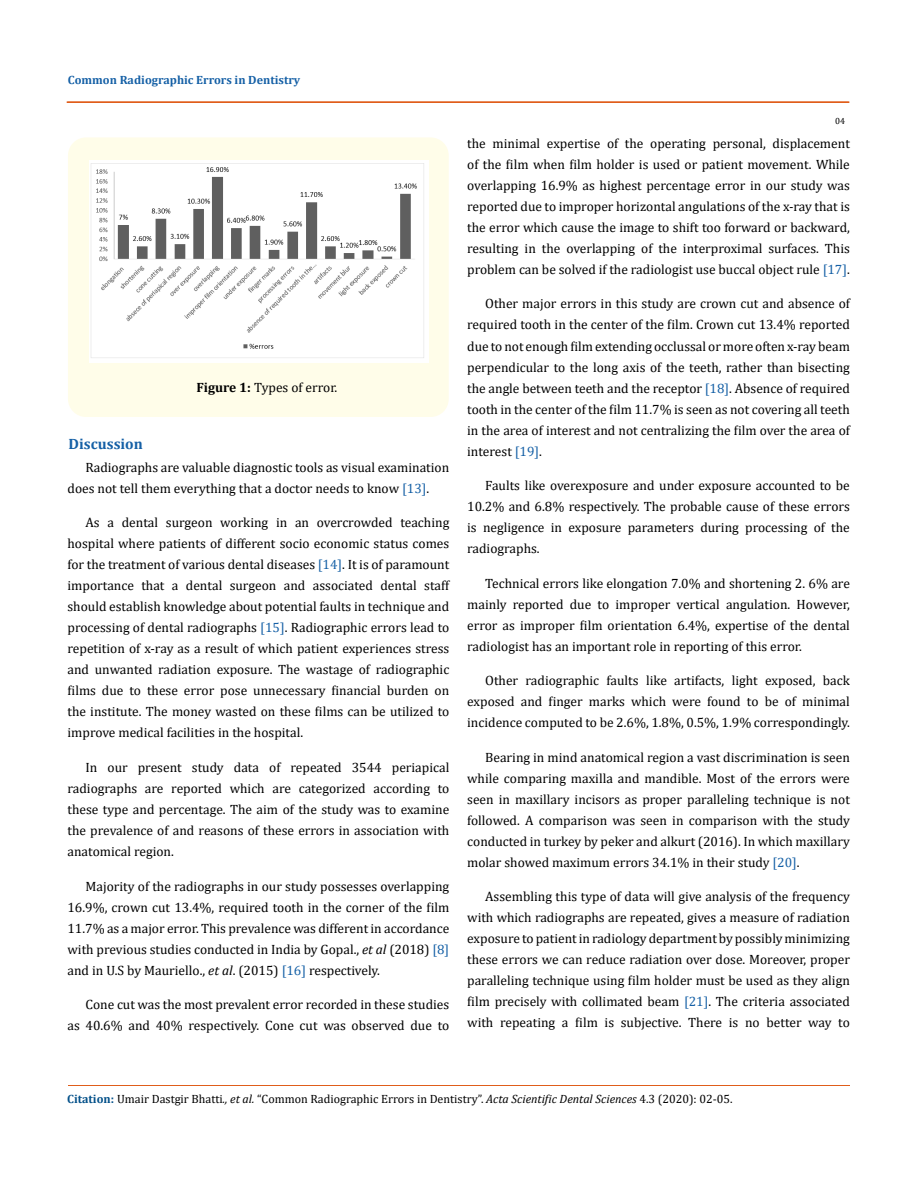
<style>
.page{position:relative;width:917px;height:1188px;background:#fff}
.page>*{position:absolute;margin:0;border:0;box-sizing:border-box;transform-origin:0 0}
.t1{font:700 15px "Cambria";color:#1560a6}
.t2{font:13.5px/21px "Cambria";color:#000;text-align:justify}
.t3{font:12px "Cambria";color:#000}
.t4{font:700 12px "Cambria";color:#1560a6}
.t5{font:9px "Cambria";color:#000}
.s1{font-weight:700}
.s2{color:#1560a6}
.s3{font-style:italic}
.s4{font-weight:700;color:#035089}
</style>
<div class="page">
<div style="left:68px;top:137px;width:380px;height:280px;background:#fffde9;border-radius:18px"></div>
<img style="left:89px;top:160px;width:339px;height:202px">
<div style="left:67px;top:102px;width:782px;height:1px;border:1px solid #e05d1a"></div>
<hr style="left:68px;top:1085px;width:781px;height:1px;background:#e05d1a">
<p class="t4" style="left:68px;top:71px;width:234px">Common Radiographic Errors in Dentistry</p>
<p class="t1" style="left:69px;top:433px;width:76px">Discussion</p>
<p class="t2" style="left:196px;top:376px;width:143px"><span class="s1">Figure 1:</span> Types of error.</p>
<p class="t2" style="left:67px;top:457px;width:383px;text-indent:18px">Radiographs are valuable diagnostic tools as visual examination does not tell them everything that a doctor needs to know <span class="s2">[13]</span>.</p>
<p class="t2" style="left:67px;top:512px;width:383px;text-indent:18px">As a dental surgeon working in an overcrowded teaching hospital where patients of different socio economic status comes for the treatment of various dental diseases <span class="s2">[14]</span>. It is of paramount importance that a dental surgeon and associated dental staff should establish knowledge about potential faults in technique and processing of dental radiographs <span class="s2">[15]</span>. Radiographic errors lead to repetition of x-ray as a result of which patient experiences stress and unwanted radiation exposure. The wastage of radiographic films due to these error pose unnecessary financial burden on the institute. The money wasted on these films can be utilized to improve medical facilities in the hospital.</p>
<p class="t2" style="left:67px;top:757px;width:383px;text-indent:18px">In our present study data of repeated 3544 periapical radiographs are reported which are categorized according to these type and percentage. The aim of the study was to examine the prevalence of and reasons of these errors in association with anatomical region.</p>
<p class="t2" style="left:67px;top:875px;width:383px;text-indent:18px">Majority of the radiographs in our study possesses overlapping 16.9%, crown cut 13.4%, required tooth in the corner of the film 11.7% as a major error. This prevalence was different in accordance with previous studies conducted in India by Gopal., <span class="s3">et al</span> (2018) <span class="s2">[8] </span>and in U.S by Mauriello., <span class="s3">et al</span>. (2015) <span class="s2">[16]</span> respectively.</p>
<p class="t2" style="left:67px;top:994px;width:383px;text-align:right">Cone cut was the most prevalent error recorded in these studies<br>as 40.6% and 40% respectively. Cone cut was observed due to</p>
<p class="t5" style="left:835px;top:115px;width:11px">04</p>
<p class="t2" style="left:467px;top:133px;width:384px">the minimal expertise of the operating personal, displacement of the film when film holder is used or patient movement. While overlapping 16.9% as highest percentage error in our study was reported due to improper horizontal angulations of the x-ray that is the error which cause the image to shift too forward or backward, resulting in the overlapping of the interproximal surfaces. This problem can be solved if the radiologist use buccal object rule <span class="s2">[17]</span>.</p>
<p class="t2" style="left:467px;top:293px;width:384px;text-indent:18px">Other major errors in this study are crown cut and absence of required tooth in the center of the film. Crown cut 13.4% reported due to not enough film extending occlussal or more often x-ray beam perpendicular to the long axis of the teeth, rather than bisecting the angle between teeth and the receptor <span class="s2">[18]</span>. Absence of required tooth in the center of the film 11.7% is seen as not covering all teeth in the area of interest and not centralizing the film over the area of interest <span class="s2">[19]</span>.</p>
<p class="t2" style="left:467px;top:475px;width:384px;text-indent:18px">Faults like overexposure and under exposure accounted to be 10.2% and 6.8% respectively. The probable cause of these errors is negligence in exposure parameters during processing of the radiographs.</p>
<p class="t2" style="left:467px;top:572px;width:384px;text-indent:18px">Technical errors like elongation 7.0% and shortening 2. 6% are mainly reported due to improper vertical angulation. However, error as improper film orientation 6.4%, expertise of the dental radiologist has an important role in reporting of this error.</p>
<p class="t2" style="left:467px;top:670px;width:384px;text-indent:18px">Other radiographic faults like artifacts, light exposed, back exposed and finger marks which were found to be of minimal incidence computed to be 2.6%, 1.8%, 0.5%, 1.9% correspondingly.</p>
<p class="t2" style="left:467px;top:746px;width:384px;text-indent:18px">Bearing in mind anatomical region a vast discrimination is seen while comparing maxilla and mandible. Most of the errors were seen in maxillary incisors as proper paralleling technique is not followed. A comparison was seen in comparison with the study conducted in turkey by peker and alkurt (2016). In which maxillary molar showed maximum errors 34.1% in their study <span class="s2">[20]</span>.</p>
<p class="t2" style="left:467px;top:886px;width:384px;text-indent:18px">Assembling this type of data will give analysis of the frequency with which radiographs are repeated, gives a measure of radiation exposure to patient in radiology department by possibly minimizing these errors we can reduce radiation over dose. Moreover, proper paralleling technique using film holder must be used as they align film precisely with collimated beam <span class="s2">[21]</span>. The criteria associated with repeating a film is subjective. There is no better way to</p>
<p class="t3" style="left:67px;top:1092px;width:666px"><span class="s4">Citation:</span> Umair Dastgir Bhatti<span class="s3">., et al.</span> “Common Radiographic Errors in Dentistry”. <span class="s3">Acta Scientific Dental Sciences</span> 4.3 (2020): 02-05.</p>
</div>
